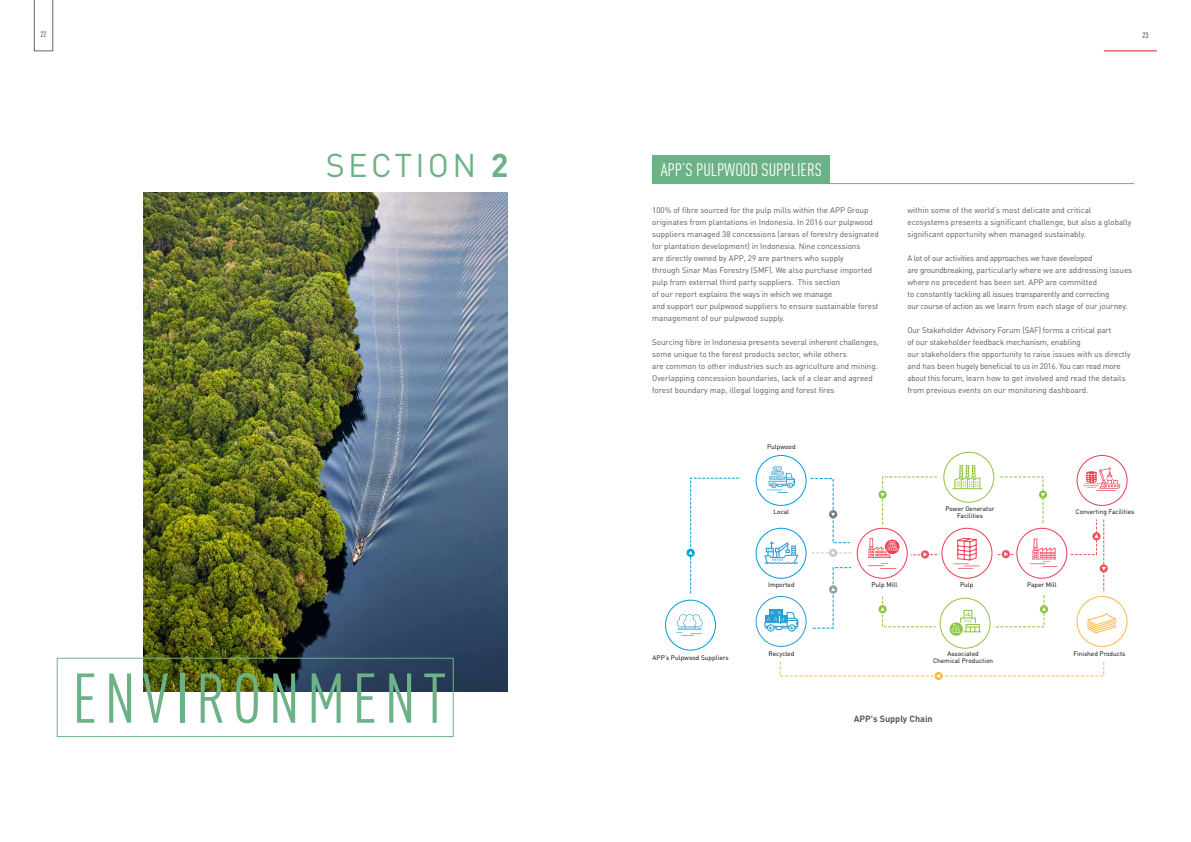
<style>
.page{position:relative;width:1191px;height:842px;background:#fff}
.page>*{position:absolute;margin:0;border:0;box-sizing:border-box;transform-origin:0 0}
.t1{font:69.2px "DIN Cond";letter-spacing:.1em;color:#6db286}
.t2{font:32.5px "DIN Pro";letter-spacing:.1em;color:#6db286}
.t3{font:18px "DIN Cond";color:#fff}
.t4{font:700 9px "DIN Pro";color:#58595b}
.t5{font:8px/12px "DIN Pro";color:#58595b}
.t6{font:8px/12px "DIN Pro";letter-spacing:-.03em;color:#58595b}
.t7{font:500 8px "DIN Cond";color:#6d6e71}
.t8{font:500 8px "DIN Cond";color:#58595b}
.t9{font:6.6px "DIN Pro";color:#000}
.t10{font:6.5px/7.8px "DIN Pro";color:#000;text-align:center}
.s1{font-weight:700}
</style>
<div class="page">
<svg style="left:34px;top:0;width:19px;height:51px"></svg>
<hr style="left:1103px;top:51px;width:53px;height:1px;background:#de1c24">
<img style="left:143px;top:193px;width:364px;height:499px">
<div style="left:57px;top:658px;width:397px;height:79px;border:1px solid #6db286"></div>
<div style="left:652px;top:155px;width:177px;height:29px;background:#6db286"></div>
<hr style="left:653px;top:183px;width:481px;height:1px;background:#6db286">
<svg style="left:779px;top:661px;width:325px;height:17px"></svg>
<svg style="left:665px;top:454px;width:463px;height:197px"></svg>
<p class="t7" style="left:41px;top:30px;width:8px">22</p>
<p class="t8" style="left:1142px;top:30px;width:8px">23</p>
<h2 class="t2" style="left:326px;top:143px;width:184px">SECTION <span class="s1">2</span></h2>
<h1 class="t1" style="left:72px;top:658px;width:376px">ENVIRONMENT</h1>
<h3 class="t3" style="left:660px;top:159px;width:163px">APP’S PULPWOOD SUPPLIERS</h3>
<p class="t5" style="left:652px;top:204px;width:228px">100% of fibre sourced for the pulp mills within the APP Group originates from plantations in Indonesia. In 2016 our pulpwood suppliers managed 38 concessions (areas of forestry designated for plantation development) in Indonesia. Nine concessions<br>are directly owned by APP, 29 are partners who supply<br>through Sinar Mas Forestry (SMF). We also purchase imported pulp from external third party suppliers. This section<br>of our report explains the ways in which we manage<br>and support our pulpwood suppliers to ensure sustainable forest management of our pulpwood supply.</p>
<p class="t5" style="left:652px;top:336px;width:228px">Sourcing fibre in Indonesia presents several inherent challenges, some unique to the forest products sector, while others<br>are common to other industries such as agriculture and mining.<br>Overlapping concession boundaries, lack of a clear and agreed forest boundary map, illegal logging and forest fires</p>
<p class="t10" style="left:767px;top:443px;width:30px">Pulpwood</p>
<p class="t10" style="left:773px;top:507px;width:17px">Local</p>
<p class="t5" style="left:907px;top:204px;width:225px">within some of the world’s most delicate and critical ecosystems presents a significant challenge, but also a globally significant opportunity when managed sustainably.</p>
<p class="t6" style="left:907px;top:252px;width:226px">A lot of our activities and approaches we have developed<br>are groundbreaking, particularly where we are addressing issues where no precedent has been set. APP are committed<br>to constantly tackling all issues transparently and correcting<br>our course of action as we learn from each stage of our journey.</p>
<p class="t5" style="left:907px;top:324px;width:225px">Our Stakeholder Advisory Forum (SAF) forms a critical part<br>of our stakeholder feedback mechanism, enabling<br>our stakeholders the opportunity to raise issues with us directly and has been hugely beneficial to us in 2016. You can read more about this forum, learn how to get involved and read the details from previous events on our monitoring dashboard.</p>
<p class="t10" style="left:945px;top:504px;width:51px">Power Generator<br>Facilities</p>
<p class="t10" style="left:1075px;top:507px;width:60px">Converting Facilities</p>
<p class="t10" style="left:652px;top:653px;width:78px">APP’s Pulpwood Suppliers</p>
<p class="t10" style="left:768px;top:580px;width:28px">Imported</p>
<p class="t10" style="left:768px;top:649px;width:27px">Recycled</p>
<p class="t9" style="left:871px;top:580px;width:28px">Pulp Mill</p>
<p class="t10" style="left:1027px;top:581px;width:31px">Paper Mill</p>
<p class="t10" style="left:960px;top:581px;width:15px">Pulp</p>
<p class="t10" style="left:933px;top:649px;width:62px">Associated<br>Chemical Production</p>
<p class="t4" style="left:853px;top:711px;width:80px">APP's Supply Chain</p>
<p class="t10" style="left:1073px;top:649px;width:54px">Finished Products</p>
</div>
